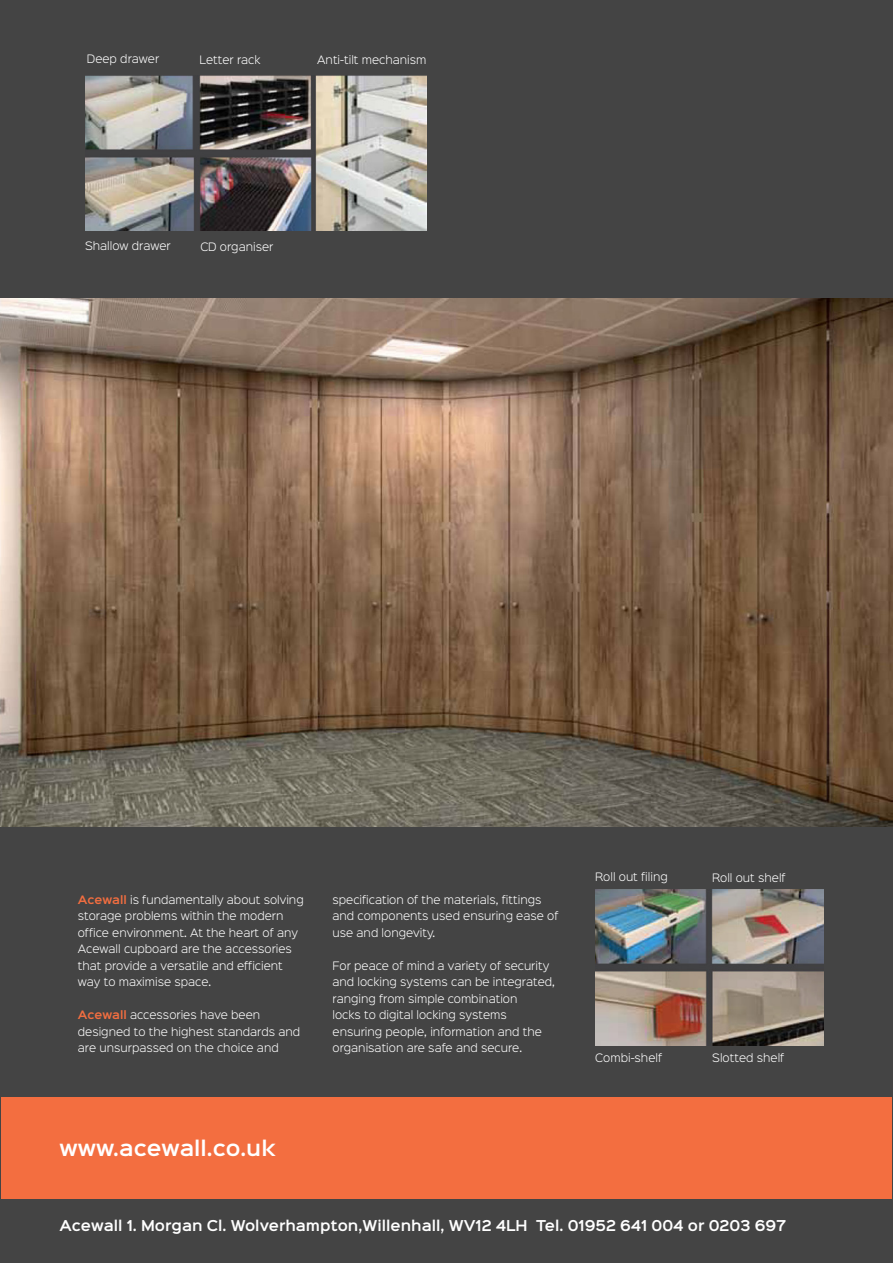
<style>
.page{position:relative;width:893px;height:1263px;background:#fff}
.page>*{position:absolute;margin:0;border:0;box-sizing:border-box;transform-origin:0 0}
.t1{font:600 19.5px "Sinkin Sans 600";color:#fff}
.t2{font:600 13.5px "Sinkin Sans 600";color:#fff}
.t3{font:300 10.5px/16.5px "Sinkin Sans 300";color:#fff}
.s1{font-family:"Sinkin Sans 600";font-weight:600;color:#f36e40}
</style>
<div class="page">
<div style="left:0;top:822px;width:893px;height:441px;background:#444"></div>
<div style="left:1px;top:0;width:892px;height:303px;background:#444"></div>
<img style="left:85px;top:75px;width:342px;height:155px">
<img style="left:1px;top:298px;width:891px;height:528px">
<img style="left:595px;top:890px;width:228px;height:155px">
<div style="left:2px;top:1097px;width:890px;height:101px;background:#f36e40"></div>
<p class="t3" style="left:87px;top:50px;width:74px">Deep drawer</p>
<p class="t3" style="left:199px;top:51px;width:63px">Letter rack</p>
<p class="t3" style="left:317px;top:51px;width:111px">Anti-tilt mechanism</p>
<p class="t3" style="left:85px;top:237px;width:87px">Shallow drawer</p>
<p class="t3" style="left:200px;top:238px;width:75px">CD organiser</p>
<p class="t3" style="left:78px;top:890px;width:227px"><span class="s1">Acewall</span> is fundamentally about solving storage problems within the modern office environment. At the heart of any Acewall cupboard are the accessories that provide a versatile and efficient way to maximise space.</p>
<p class="t3" style="left:78px;top:1006px;width:224px"><span class="s1">Acewall</span> accessories have been designed to the highest standards and are unsurpassed on the choice and</p>
<p class="t3" style="left:333px;top:890px;width:227px">specification of the materials, fittings and components used ensuring ease of use and longevity.</p>
<p class="t3" style="left:333px;top:956px;width:224px">For peace of mind a variety of security and locking systems can be integrated, ranging from simple combination<br>locks to digital locking systems ensuring people, information and the organisation are safe and secure.</p>
<p class="t1" style="left:60px;top:1131px;width:218px">www.acewall.co.uk</p>
<p class="t3" style="left:595px;top:868px;width:74px">Roll out filing</p>
<p class="t3" style="left:712px;top:869px;width:75px">Roll out shelf</p>
<p class="t3" style="left:595px;top:1048px;width:68px">Combi-shelf</p>
<p class="t3" style="left:712px;top:1048px;width:74px">Slotted shelf</p>
<p class="t2" style="left:60px;top:1214px;width:728px">Acewall 1. Morgan Cl. Wolverhampton,Willenhall, WV12 4LH Tel. 01952 641 004 or 0203 697</p>
</div>
